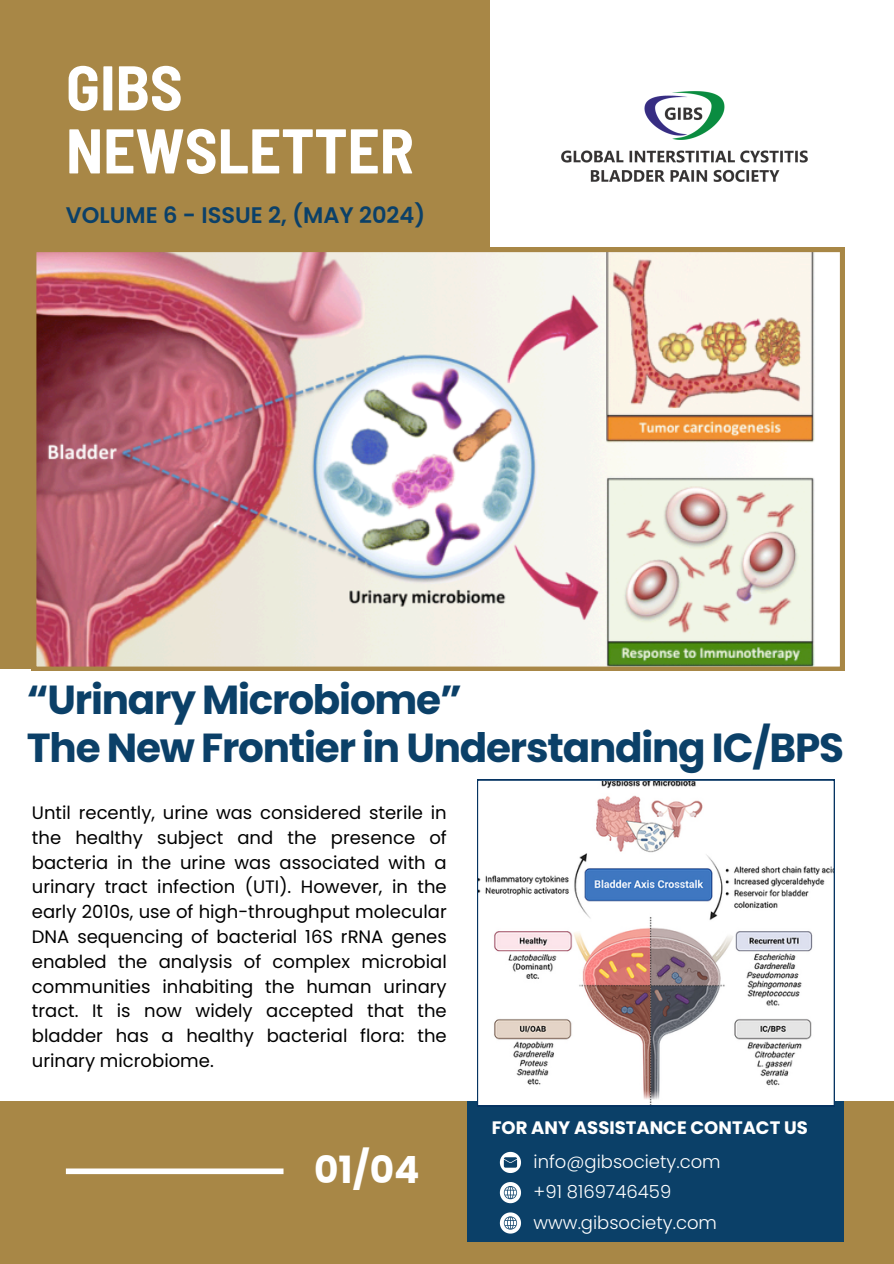
<style>
.page{position:relative;width:894px;height:1264px;background:#fff}
.page>*{position:absolute;margin:0;border:0;box-sizing:border-box;transform-origin:0 0}
.t1{font:700 semi-condensed 63px/63px "Barlow";color:#fff}
.t2{font:700 40.5px/48.3px "Poppins";letter-spacing:-.03em;color:#0b4068}
.t3{font:700 37.5px "Poppins";color:#fff}
.t4{font:600 22.5px "Poppins";color:#0b4068}
.t5{font:18px/24.8px "Poppins";color:#000;text-align:justify}
.t6{font:300 18px "Poppins";color:#fff}
.t7{font:700 18px "Poppins";color:#fff}
</style>
<div class="page">
<div style="left:0;top:0;width:489px;height:668px;background:#a88746"></div>
<div style="left:0;top:1100px;width:893px;height:163px;background:#a88746"></div>
<div style="left:467px;top:1100px;width:377px;height:141px;background:#0b4068"></div>
<div style="left:66px;top:1168px;width:217px;height:6px;background:#fff"></div>
<img style="left:553px;top:91px;width:262px;height:157px">
<svg style="left:499px;top:1212px;width:22px;height:21px"></svg>
<svg style="left:499px;top:1182px;width:22px;height:21px"></svg>
<svg style="left:499px;top:1151px;width:22px;height:21px"></svg>
<svg style="left:477px;top:779px;width:357px;height:327px"></svg>
<img style="left:32px;top:248px;width:812px;height:423px">
<h2 class="t1" style="left:66px;top:54px;width:349px">GIBS<br>NEWSLETTER</h2>
<p class="t4" style="left:66px;top:199px;width:361px">VOLUME 6 - ISSUE 2, (MAY 2024)</p>
<p class="t2" style="left:27px;top:675px;width:818px">“Urinary Microbiome”<br>The New Frontier in Understanding IC/BPS</p>
<p class="t5" style="left:32px;top:800px;width:416px">Until recently, urine was considered sterile in the healthy subject and the presence of bacteria in the urine was associated with a urinary tract infection (UTI). However, in the early 2010s, use of high-throughput molecular DNA sequencing of bacterial 16S rRNA genes enabled the analysis of complex microbial communities inhabiting the human urinary tract. It is now widely accepted that the bladder has a healthy bacterial flora: the urinary microbiome.</p>
<h5 class="t3" style="left:314px;top:1143px;width:107px">01/04</h5>
<p class="t7" style="left:491px;top:1114px;width:317px">FOR ANY ASSISTANCE CONTACT US</p>
<h3 class="t6" style="left:533px;top:1149px;width:188px">info@gibsociety.com</h3>
<p class="t6" style="left:533px;top:1179px;width:139px">+91 8169746459</p>
<h4 class="t6" style="left:533px;top:1209px;width:185px">www.gibsociety.com</h4>
</div>
